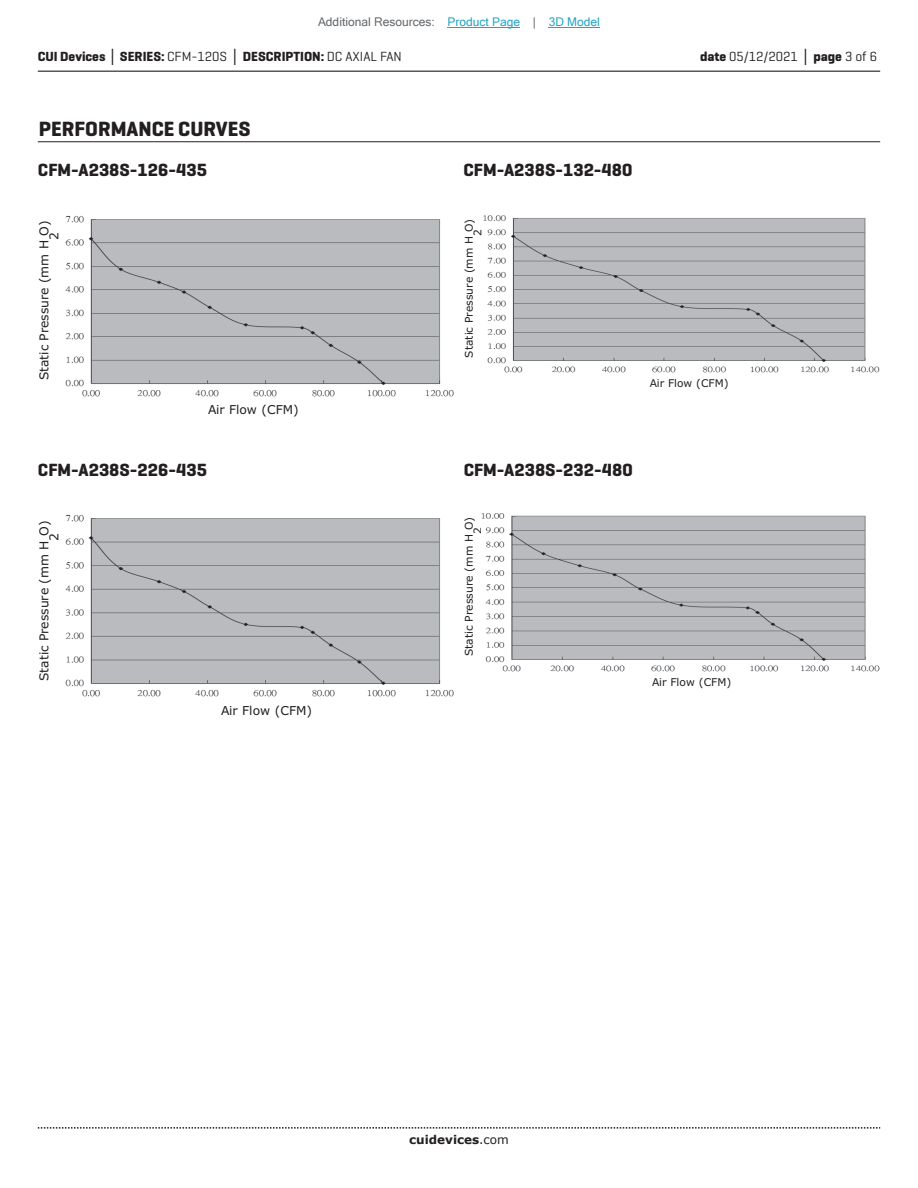
<style>
.page{position:relative;width:918px;height:1188px;background:#fff}
.page>*{position:absolute;margin:0;border:0;box-sizing:border-box;transform-origin:0 0}
.t1{font:700 21px "Geogrotesque";color:#231f20}
.t2{font:700 18px "Geogrotesque";color:#231f20}
.t3{font:700 13.5px "Geogrotesque";color:#231f20}
.t4{font:13.5px "Geogrotesque";color:#231f20}
.t5{font:12.3px/10.1px "Verdana";color:#231f20}
.t6{font:12px "Microsoft Sans Serif";color:#63676b}
.t7{font:700 12px "Verdana";color:#231f20}
.t8{font:10.65px/8.7px "Verdana";color:#231f20}
.s1{color:#23a4c6}
.s2{font-family:"Verdana"}
.s3{font-weight:400}
.s4{font-weight:700}
.s5{font-family:"Verdana";font-weight:700}
</style>
<div class="page">
<hr style="left:38px;top:71px;width:842px;height:1px;background:#231f20">
<svg style="left:38px;top:1127px;width:842px;height:2px"></svg>
<hr style="left:38px;top:141px;width:842px;height:1px;background:#231f20">
<img style="left:483px;top:215px;width:397px;height:158px">
<img style="left:65px;top:216px;width:389px;height:181px">
<img style="left:482px;top:513px;width:398px;height:159px">
<img style="left:65px;top:515px;width:389px;height:182px">
<hr style="left:448px;top:27px;width:72px;height:1px;background:#23a4c6">
<hr style="left:549px;top:27px;width:51px;height:1px;background:#23a4c6">
<p class="t6" style="left:318px;top:15px;width:283px">Additional Resources: <span class="s1">Product Page</span> | <span class="s1">3D Model</span></p>
<p class="t3" style="left:38px;top:48px;width:366px">CUI Devices <span class="s2">│</span> SERIES: <span class="s3">CFM-120S</span> <span class="s2">│</span> DESCRIPTION: <span class="s3">DC AXIAL FAN</span></p>
<p class="t4" style="left:700px;top:48px;width:179px"><span class="s4">date</span> 05/12/2021 <span class="s5">│</span> <span class="s4">page</span> 3 of 6</p>
<p class="t1" style="left:39px;top:116px;width:213px">PERFORMANCE CURVES</p>
<p class="t2" style="left:38px;top:158px;width:170px">CFM-A238S-126-435</p>
<p class="t5" style="left:39px;top:240px;width:21px;text-indent:-140px;rotate:-90deg">Static Pressure (mm H O)<br>2</p>
<p class="t5" style="left:208px;top:404px;width:92px">Air Flow (CFM)</p>
<p class="t2" style="left:38px;top:458px;width:170px">CFM-A238S-226-435</p>
<p class="t5" style="left:39px;top:541px;width:21px;text-indent:-140px;rotate:-90deg">Static Pressure (mm H O)<br>2</p>
<p class="t5" style="left:221px;top:705px;width:92px">Air Flow (CFM)</p>
<p class="t2" style="left:464px;top:158px;width:170px">CFM-A238S-132-480</p>
<p class="t8" style="left:464px;top:236px;width:18px;text-indent:-122px;rotate:-90deg">Static Pressure (mm H O)<br>2</p>
<p class="t8" style="left:650px;top:379px;width:80px">Air Flow (CFM)</p>
<p class="t2" style="left:464px;top:458px;width:170px">CFM-A238S-232-480</p>
<p class="t8" style="left:464px;top:534px;width:19px;text-indent:-122px;rotate:-90deg">Static Pressure (mm H O)<br>2</p>
<p class="t8" style="left:652px;top:678px;width:81px">Air Flow (CFM)</p>
<p class="t7" style="left:409px;top:1131px;width:101px">cuidevices<span class="s3">.com</span></p>
</div>
